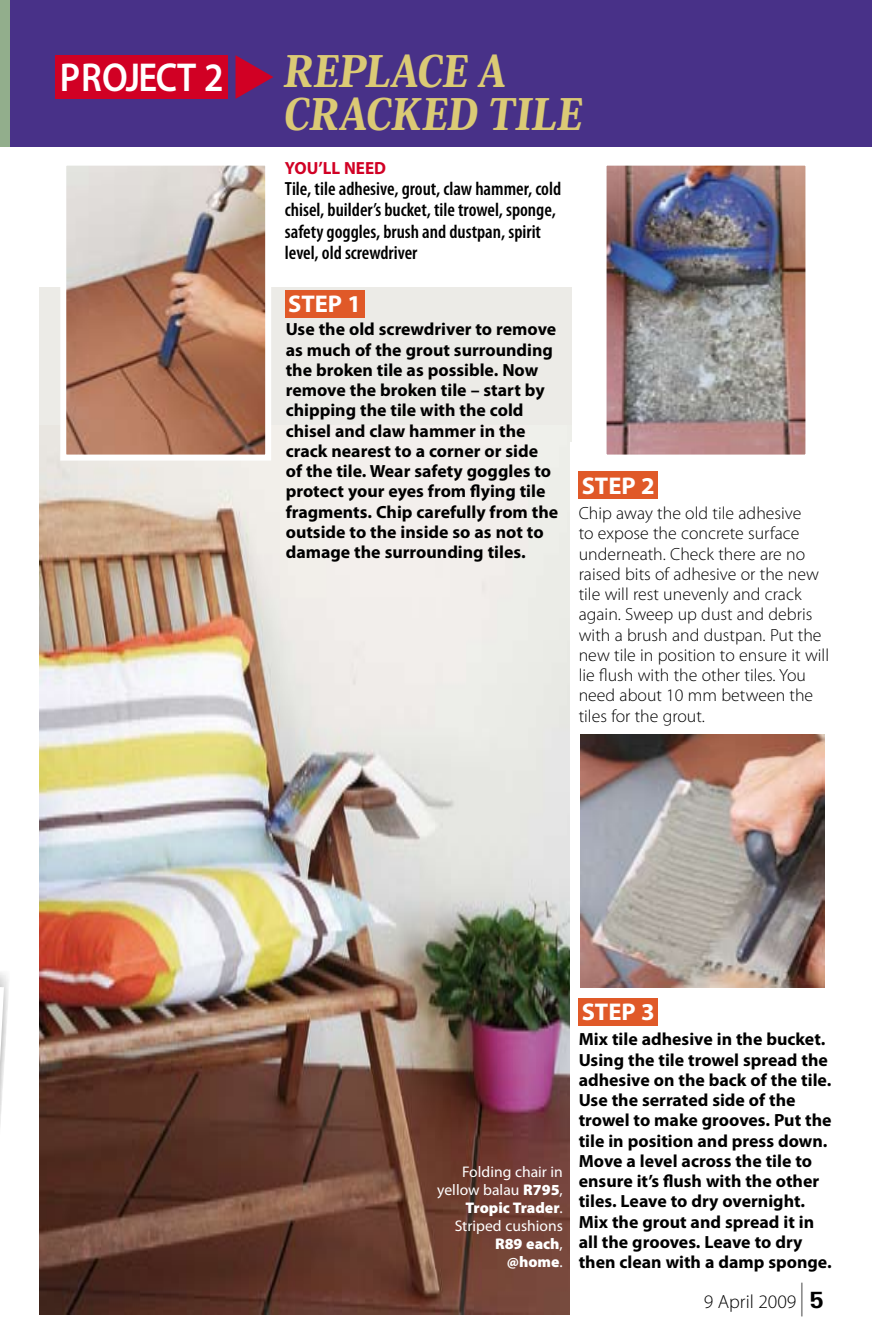
<style>
.page{position:relative;width:872px;height:1340px;background:#fff}
.page>*{position:absolute;margin:0;border:0;box-sizing:border-box;transform-origin:0 0}
.t1{font:800 42.52px/42.5px "Koz Min Pro";color:#dbca75}
.t2{font:600 40.5px "Myriad Pro";letter-spacing:-.02em;color:#fff;scale:.9 1}
.t3{font:700 24.3px "Myriad Pro";color:#fff}
.t4{font:600 condensed 19.12px/21.4px "Myriad Pro";color:#000}
.t5{font:300 19.12px "Myriad Pro";color:#000}
.t6{font:700 17.55px/20.2px "Myriad Pro";color:#000}
.t7{font:300 17.55px/20.2px "Myriad Pro";color:#000}
.t8{font:700 17.55px "Myriad Pro";color:#d10024}
.t9{font:15.53px/18px "Myriad Pro";color:#fff;text-align:right}
.s1{font-weight:900}
.s2{font-weight:400;font-size:33.75px}
.s3{font-family:"Serifa Std";font-weight:700;font-size:24.75px}
</style>
<div class="page">
<div style="left:0;top:0;width:11px;height:146px;background:#92ae8c"></div>
<svg style="left:0;top:972px;width:8px;height:153px"></svg>
<div style="left:11px;top:0;width:861px;height:146px;background:#483188"></div>
<div style="left:39px;top:287px;width:533px;height:1027px;background:#ecebe7"></div>
<img style="left:39px;top:459px;width:531px;height:855px">
<div style="left:570px;top:442px;width:247px;height:872px;background:#fff"></div>
<div style="left:55px;top:55px;width:173px;height:44px;background:#d10024"></div>
<svg style="left:235px;top:55px;width:38px;height:44px"></svg>
<div style="left:285px;top:290px;width:79px;height:27px;background:#e05928"></div>
<div style="left:579px;top:471px;width:79px;height:28px;background:#e05928"></div>
<img style="left:67px;top:167px;width:197px;height:286px">
<div style="left:60px;top:160px;width:211px;height:300px;border:6px solid #fff"></div>
<img style="left:607px;top:167px;width:197px;height:286px">
<div style="left:600px;top:160px;width:211px;height:300px;border:6px solid #fff"></div>
<img style="left:581px;top:734px;width:243px;height:253px">
<div style="left:579px;top:998px;width:79px;height:27px;background:#e05928"></div>
<h2 class="t2" style="left:60px;top:52px;width:184px">PROJEct 2</h2>
<h1 class="t1" style="left:282px;top:48px;width:57px">REPLACE</h1>
<h1 class="t1" style="left:282px;top:48px;width:256px;text-indent:195px">A<br>CRACKED TILE</h1>
<p class="t8" style="left:285px;top:156px;width:103px">YOU’LL NEED</p>
<p class="t4" style="left:285px;top:178px;width:278px">Tile, tile adhesive, grout, claw hammer, cold chisel, builder’s bucket, tile trowel, sponge, safety goggles, brush and dustpan, spirit level, old screwdriver</p>
<h3 class="t3" style="left:288px;top:288px;width:75px">STEP 1</h3>
<p class="t6" style="left:286px;top:319px;width:274px">Use the old screwdriver to remove as much of the grout surrounding the broken tile as possible. Now remove the broken tile – start by chipping the tile with the cold chisel and claw hammer in the crack nearest to a corner or side of the tile. Wear safety goggles to protect your eyes from flying tile fragments. Chip carefully from the outside to the inside so as not to damage the surrounding tiles.</p>
<h3 class="t3" style="left:581px;top:469px;width:75px">STEP 2</h3>
<p class="t7" style="left:578px;top:503px;width:252px">Chip away the old tile adhesive<br>to expose the concrete surface under-neath. Check there are no raised bits of adhesive or the new tile will rest unevenly and crack again. Sweep up dust and debris with a brush and dustpan. Put the new tile in position to ensure it will lie flush with the other tiles. You need about 10 mm between the tiles for the grout.</p>
<p class="t9" style="left:437px;top:1162px;width:127px">Folding chair in yellow balau <span class="s1">R795</span>,<br><span class="s1">Tropic Trader</span>.<br>Striped cushions<br><span class="s1">R89 each</span>, <span class="s1">@home</span>.</p>
<h3 class="t3" style="left:581px;top:995px;width:75px">STEP 3</h3>
<p class="t6" style="left:578px;top:1028px;width:254px">Mix tile adhesive in the bucket.<br>Using the tile trowel spread the adhesive on the back of the tile.<br>Use the serrated side of the trowel to make grooves. Put the tile in position and press down.<br>Move a level across the tile to ensure it’s flush with the other tiles. Leave to dry overnight.<br>Mix the grout and spread it in all the grooves. Leave to dry then clean with a damp sponge.</p>
<p class="t5" style="left:704px;top:1290px;width:121px">9 April 2009 <span class="s2">|</span> <span class="s3">5</span></p>
</div>
